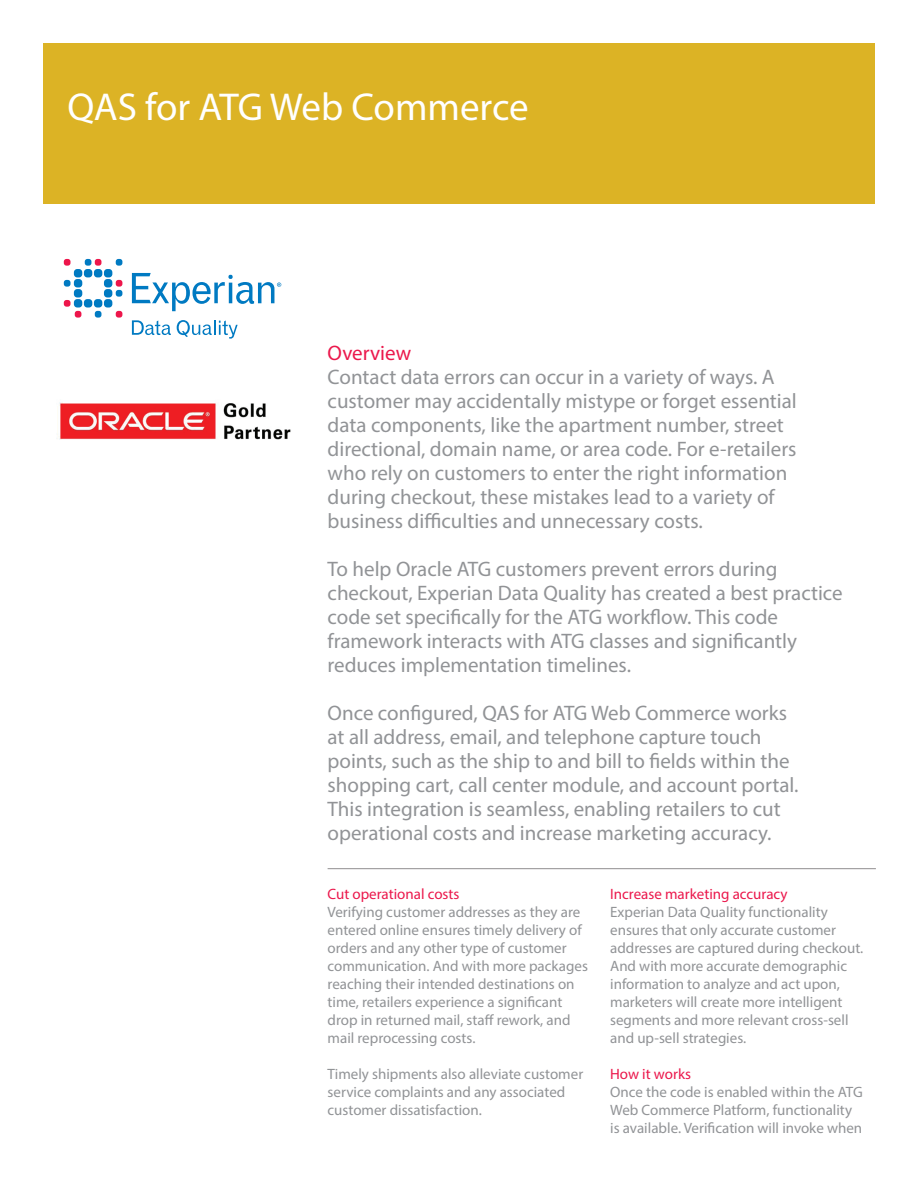
<style>
.page{position:relative;width:918px;height:1188px;background:#fff}
.page>*{position:absolute;margin:0;border:0;box-sizing:border-box;transform-origin:0 0}
.t1{font:39px "Myriad Pro";letter-spacing:-.005em;color:#fff}
.t2{font:21px/24px "Myriad Pro";color:#919396}
.t3{font:21px "Myriad Pro";color:#eb184c}
.t4{font:15px/18px "Myriad Pro";color:#919396}
.t5{font:15px "Myriad Pro";color:#eb184c}
</style>
<div class="page">
<div style="left:43px;top:43px;width:832px;height:161px;background:#dcb325"></div>
<hr style="left:328px;top:868px;width:548px;height:1px;background:#231f20">
<div style="left:74px;top:269px;width:8px;height:8px;background:#007ac2;border-radius:3px"></div>
<div style="left:84px;top:269px;width:8px;height:8px;background:#007ac2;border-radius:3px"></div>
<div style="left:94px;top:269px;width:8px;height:8px;background:#007ac2;border-radius:3px"></div>
<div style="left:104px;top:269px;width:8px;height:8px;background:#007ac2;border-radius:3px"></div>
<div style="left:74px;top:279px;width:8px;height:8px;background:#007ac2;border-radius:3px"></div>
<div style="left:104px;top:279px;width:8px;height:8px;background:#007ac2;border-radius:3px"></div>
<div style="left:74px;top:289px;width:8px;height:8px;background:#007ac2;border-radius:3px"></div>
<div style="left:104px;top:289px;width:8px;height:8px;background:#007ac2;border-radius:3px"></div>
<div style="left:74px;top:299px;width:8px;height:9px;background:#007ac2;border-radius:3px"></div>
<div style="left:84px;top:299px;width:8px;height:9px;background:#007ac2;border-radius:3px"></div>
<div style="left:94px;top:299px;width:8px;height:9px;background:#007ac2;border-radius:3px"></div>
<div style="left:104px;top:299px;width:8px;height:9px;background:#007ac2;border-radius:3px"></div>
<div style="left:116px;top:259px;width:6px;height:7px;background:#007ac2;border-radius:3px"></div>
<div style="left:95px;top:259px;width:6px;height:7px;background:#ed164b;border-radius:3px"></div>
<div style="left:85px;top:259px;width:6px;height:7px;background:#007ac2;border-radius:3px"></div>
<div style="left:64px;top:259px;width:7px;height:7px;background:#ed164b;border-radius:3px"></div>
<div style="left:64px;top:280px;width:7px;height:7px;background:#007ac2;border-radius:3px"></div>
<div style="left:64px;top:300px;width:7px;height:7px;background:#ed164b;border-radius:3px"></div>
<div style="left:116px;top:280px;width:6px;height:7px;background:#ed164b;border-radius:3px"></div>
<div style="left:116px;top:290px;width:6px;height:7px;background:#007ac2;border-radius:3px"></div>
<div style="left:116px;top:311px;width:6px;height:7px;background:#ed164b;border-radius:3px"></div>
<div style="left:95px;top:311px;width:6px;height:7px;background:#007ac2;border-radius:3px"></div>
<div style="left:75px;top:311px;width:6px;height:7px;background:#ed164b;border-radius:3px"></div>
<svg style="left:132px;top:320px;width:39px;height:15px"></svg>
<svg style="left:177px;top:320px;width:61px;height:19px"></svg>
<svg style="left:132px;top:273px;width:149px;height:38px"></svg>
<img style="left:56px;top:402px;width:235px;height:38px">
<h1 class="t1" style="left:68px;top:83px;width:463px">QAS for ATG Web Commerce</h1>
<p class="t3" style="left:328px;top:340px;width:85px">Overview</p>
<p class="t2" style="left:328px;top:365px;width:471px">Contact data errors can occur in a variety of ways. A customer may accidentally mistype or forget essential data components, like the apartment number, street directional, domain name, or area code. For e-retailers who rely on customers to enter the right information during checkout, these mistakes lead to a variety of business difficulties and unnecessary costs.</p>
<p class="t2" style="left:328px;top:557px;width:517px">To help Oracle ATG customers prevent errors during checkout, Experian Data Quality has created a best practice code set specifically for the ATG workflow. This code framework interacts with ATG classes and significantly reduces implementation timelines.</p>
<p class="t2" style="left:328px;top:701px;width:473px">Once configured, QAS for ATG Web Commerce works at all address, email, and telephone capture touch points, such as the ship to and bill to fields within the shopping cart, call center module, and account portal.<br>This integration is seamless, enabling retailers to cut operational costs and increase marketing accuracy.</p>
<p class="t5" style="left:328px;top:885px;width:133px">Cut operational costs</p>
<p class="t4" style="left:328px;top:903px;width:262px">Verifying customer addresses as they are entered online ensures timely delivery of orders and any other type of customer communication. And with more packages reaching their intended destinations on time, retailers experience a significant drop in returned mail, staff rework, and mail reprocessing costs.</p>
<p class="t4" style="left:328px;top:1065px;width:257px">Timely shipments also alleviate customer service complaints and any associated customer dissatisfaction.</p>
<p class="t5" style="left:610px;top:885px;width:179px">Increase marketing accuracy</p>
<p class="t4" style="left:610px;top:903px;width:255px">Experian Data Quality functionality ensures that only accurate customer addresses are captured during checkout.<br>And with more accurate demographic information to analyze and act upon, marketers will create more intelligent segments and more relevant cross-sell and up-sell strategies.</p>
<p class="t5" style="left:610px;top:1065px;width:82px">How it works</p>
<p class="t4" style="left:610px;top:1083px;width:254px">Once the code is enabled within the ATG<br>Web Commerce Platform, functionality is available. Verification will invoke when</p>
</div>
